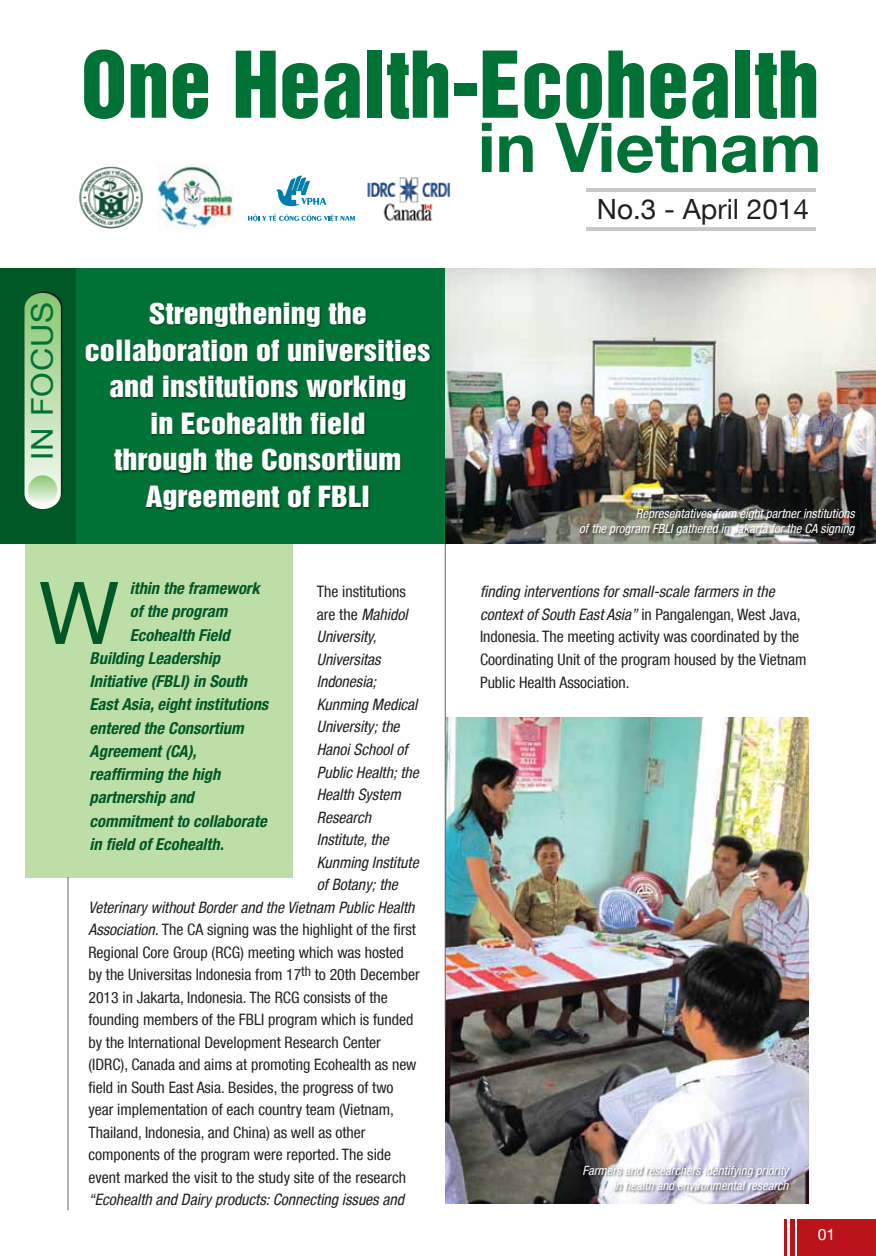
<style>
.page{position:relative;width:876px;height:1256px;background:#fff}
.page>*{position:absolute;margin:0;border:0;box-sizing:border-box;transform-origin:0 0}
.t1{font:86.7px "Helvetica Vn";color:#005826}
.t2{font:83.85px "V Nswitzerland Inserat";color:#007236}
.t3{font:700 68.7px "Helvetica Vn";color:#007236}
.t4{font:30px "Helvetica Vn";letter-spacing:.03em;color:#007236;scale:1.08 1}
.t5{font:27.9px "Helvetica Vn";color:#231f20}
.t6{font:26.85px/36.6px "V Nswitzerland Inserat";color:#fff;text-align:center;scale:1.12 1}
.t7{font:italic 700 condensed 16.5px "Helvetica Vn";color:#005826}
.t8{font:condensed 15.75px/22.5px "Helvetica Vn";color:#231f20}
.t9{font:italic condensed 15.75px "Helvetica Vn";color:#231f20}
.t10{font:15.75px "Helvetica Vn";color:#fff}
.t11{font:italic condensed 12.75px/15.3px "Helvetica Vn";color:#fff;text-align:right}
.s1{font-style:normal}
.s2{font-style:italic}
</style>
<div class="page">
<img style="left:444px;top:269px;width:431px;height:274px">
<div style="left:1px;top:269px;width:443px;height:275px;background:#007236"></div>
<div style="left:0;top:269px;width:76px;height:275px;background:#005826"></div>
<div style="left:797px;top:1219px;width:78px;height:37px;background:#ba141a"></div>
<div style="left:789px;top:1219px;width:5px;height:37px;background:#ba141a"></div>
<hr style="left:783px;top:1219px;width:3px;height:37px;background:#ba141a">
<img style="left:86px;top:302px;width:346px;height:210px">
<svg style="left:24px;top:291px;width:38px;height:218px;background:#add0a3"></svg>
<svg style="left:28px;top:475px;width:29px;height:29px"></svg>
<div style="left:25px;top:544px;width:268px;height:333px;background:#bedea7"></div>
<img style="left:445px;top:717px;width:363px;height:486px">
<hr style="left:68px;top:876px;width:1px;height:334px;background:#636466">
<hr style="left:445px;top:544px;width:1px;height:483px;background:#636466">
<img style="left:79px;top:166px;width:64px;height:63px">
<img style="left:367px;top:177px;width:83px;height:44px">
<hr style="left:586px;top:188px;width:229px;height:4px;background:#c7c8ca">
<hr style="left:586px;top:227px;width:229px;height:4px;background:#c7c8ca">
<img style="left:158px;top:165px;width:76px;height:64px">
<img style="left:472px;top:505px;width:386px;height:34px">
<img style="left:464px;top:1162px;width:331px;height:34px">
<svg style="left:248px;top:175px;width:107px;height:47px"></svg>
<h2 class="t2" style="left:81px;top:12px;width:740px">One Health-Ecohealth</h2>
<h3 class="t3" style="left:477px;top:95px;width:345px">in Vietnam</h3>
<h3 class="t4" style="left:20px;top:460px;width:148px;rotate:-90deg">IN FOCUS</h3>
<h3 class="t6" style="left:85px;top:292px;width:310px">Strengthening the collaboration of universities and institutions working<br>in Ecohealth field<br>through the Consortium<br>Agreement of FBLI</h3>
<p class="t7" style="left:130px;top:576px;width:131px">ithin the framework</p>
<p class="t7" style="left:130px;top:599px;width:99px">of the program</p>
<p class="t7" style="left:130px;top:623px;width:101px">Ecohealth Field</p>
<p class="t7" style="left:90px;top:646px;width:132px">Building Leadership</p>
<p class="t7" style="left:90px;top:669px;width:159px">Initiative (FBLI) in South</p>
<p class="t7" style="left:90px;top:692px;width:180px">East Asia, eight institutions</p>
<p class="t7" style="left:90px;top:716px;width:155px">entered the Consortium</p>
<p class="t7" style="left:90px;top:739px;width:108px">Agreement (CA),</p>
<p class="t7" style="left:90px;top:762px;width:132px">reaffirming the high</p>
<p class="t7" style="left:90px;top:785px;width:106px">partnership and</p>
<p class="t7" style="left:90px;top:809px;width:178px">commitment to collaborate</p>
<p class="t7" style="left:90px;top:832px;width:135px">in field of Ecohealth.</p>
<h1 class="t1" style="left:39px;top:549px;width:82px">W</h1>
<p class="t8" style="left:317px;top:579px;width:90px">The institutions</p>
<p class="t9" style="left:317px;top:603px;width:92px"><span class="s1">are the</span> Mahidol</p>
<p class="t9" style="left:317px;top:625px;width:61px">University,</p>
<p class="t9" style="left:317px;top:648px;width:65px">Universitas</p>
<p class="t9" style="left:317px;top:670px;width:61px">Indonesia;</p>
<p class="t9" style="left:317px;top:693px;width:102px">Kunming Medical</p>
<p class="t9" style="left:317px;top:715px;width:84px">University; the</p>
<p class="t9" style="left:317px;top:738px;width:92px">Hanoi School of</p>
<p class="t9" style="left:317px;top:760px;width:104px">Public Health; the</p>
<p class="t9" style="left:317px;top:783px;width:85px">Health System</p>
<p class="t9" style="left:317px;top:805px;width:56px">Research</p>
<p class="t9" style="left:317px;top:828px;width:73px">Institute, the</p>
<p class="t9" style="left:317px;top:850px;width:103px">Kunming Institute</p>
<p class="t9" style="left:317px;top:873px;width:82px">of Botany; the</p>
<p class="t9" style="left:88px;top:895px;width:327px">Veterinary without Border and the Vietnam Public Health</p>
<p class="t8" style="left:88px;top:917px;width:329px"><span class="s2">Association.</span> The CA signing was the highlight of the first</p>
<p class="t8" style="left:88px;top:939px;width:317px">Regional Core Group (RCG) meeting which was hosted</p>
<p class="t8" style="left:88px;top:962px;width:333px">by the Universitas Indonesia from 17<sup>th</sup> to 20th December</p>
<p class="t8" style="left:88px;top:984px;width:301px">2013 in Jakarta, Indonesia. The RCG consists of the</p>
<p class="t8" style="left:88px;top:1007px;width:326px">founding members of the FBLI program which is funded</p>
<p class="t8" style="left:88px;top:1029px;width:294px">by the International Development Research Center</p>
<p class="t8" style="left:88px;top:1052px;width:329px">(IDRC), Canada and aims at promoting Ecohealth as new</p>
<p class="t8" style="left:88px;top:1074px;width:306px">field in South East Asia. Besides, the progress of two</p>
<p class="t8" style="left:88px;top:1097px;width:307px">year implementation of each country team (Vietnam,</p>
<p class="t8" style="left:88px;top:1119px;width:278px">Thailand, Indonesia, and China) as well as other</p>
<p class="t8" style="left:88px;top:1142px;width:304px">components of the program were reported. The side</p>
<p class="t8" style="left:88px;top:1164px;width:319px">event marked the visit to the study site of the research</p>
<p class="t9" style="left:88px;top:1188px;width:317px">“Ecohealth and Dairy products: Connecting issues and</p>
<h3 class="t5" style="left:596px;top:188px;width:213px">No.3 - April 2014</h3>
<p class="t11" style="left:579px;top:504px;width:277px">Representatives from eight partner institutions<br>of the program FBLI gathered in Jakarta for the CA signing</p>
<p class="t8" style="left:480px;top:579px;width:328px"><span class="s2">finding interventions for small-scale farmers in the context of South East Asia”</span> in Pangalengan, West Java, Indonesia. The meeting activity was coordinated by the Coordinating Unit of the program housed by the Vietnam Public Health Association.</p>
<p class="t11" style="left:582px;top:1161px;width:207px">Farmers and researchers identifying priority in health and environmental research</p>
<p class="t10" style="left:817px;top:1222px;width:19px">01</p>
</div>
